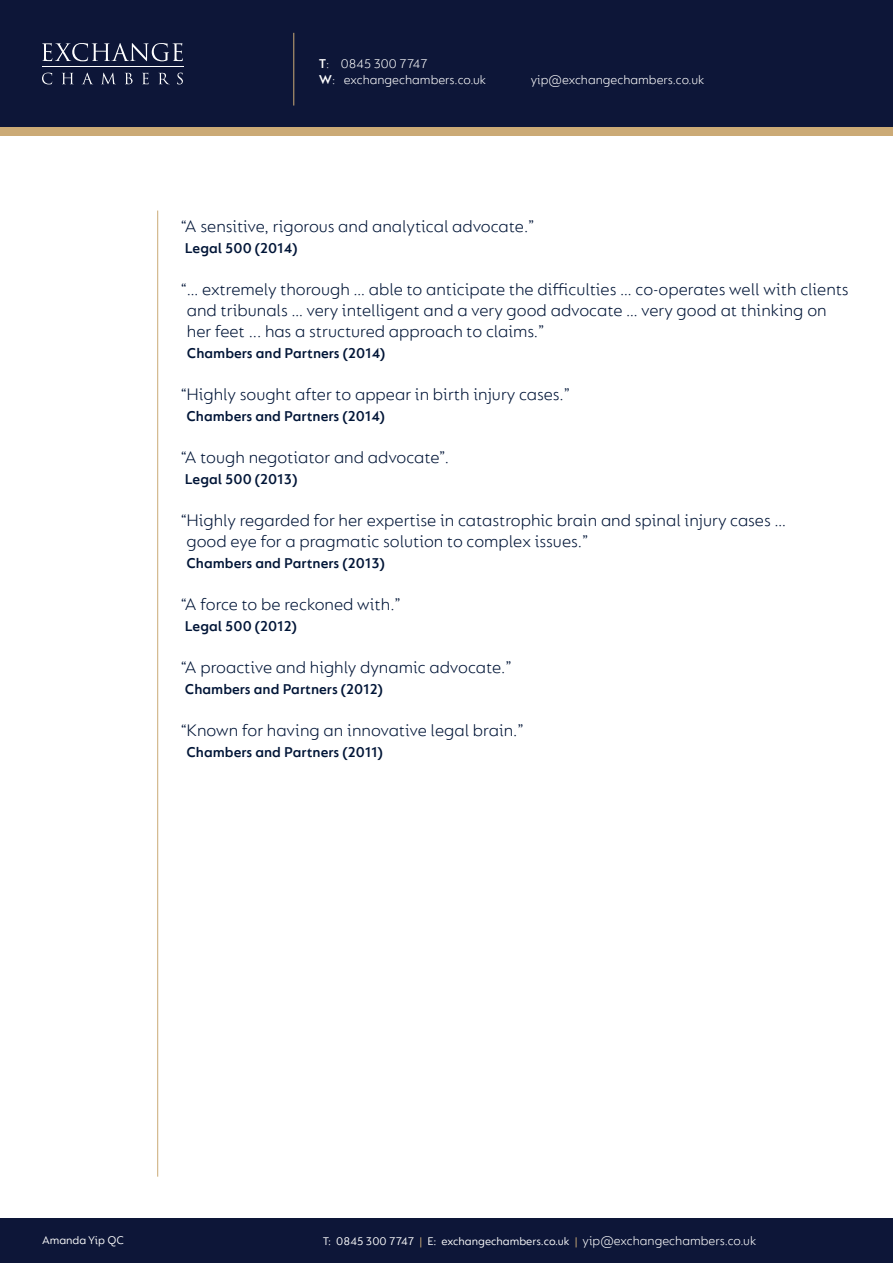
<style>
.page{position:relative;width:893px;height:1263px;background:#fff}
.page>*{position:absolute;margin:0;border:0;box-sizing:border-box;transform-origin:0 0}
.t1{font:300 18px/21px "FS Lucas";color:#001537}
.t2{font:600 15px "FS Lucas";color:#001537}
.t3{font:300 13.5px/16.2px "FS Lucas";color:#fff}
.t4{font:12px "FS Lucas";color:#fff}
.s1{font-weight:600}
.s2{color:#cbaa76}
.s3{font-weight:300;font-size:13.5px}
</style>
<div class="page">
<div style="left:0;top:64px;width:893px;height:72px;background:#cbaa76"></div>
<div style="left:0;top:0;width:893px;height:127px;background:#0d1638"></div>
<div style="left:0;top:1219px;width:893px;height:44px;background:#0d1638"></div>
<hr style="left:42px;top:67px;width:142px;height:1px;background:#fff">
<svg style="left:42px;top:43px;width:141px;height:18px"></svg>
<svg style="left:42px;top:73px;width:10px;height:11px"></svg>
<svg style="left:62px;top:73px;width:11px;height:11px"></svg>
<svg style="left:82px;top:73px;width:11px;height:11px"></svg>
<svg style="left:102px;top:73px;width:13px;height:11px"></svg>
<svg style="left:125px;top:73px;width:8px;height:11px"></svg>
<svg style="left:142px;top:73px;width:7px;height:11px"></svg>
<svg style="left:159px;top:73px;width:10px;height:11px"></svg>
<svg style="left:177px;top:73px;width:6px;height:11px"></svg>
<hr style="left:293px;top:33px;width:1px;height:73px;background:#cbaa76">
<hr style="left:157px;top:211px;width:1px;height:966px;background:#cbaa76">
<p class="t3" style="left:319px;top:55px;width:169px"><span class="s1">T</span>: 0845 300 7747<br><span class="s1">W</span>: exchangechambers.co.uk</p>
<p class="t3" style="left:531px;top:71px;width:175px">yip@exchangechambers.co.uk</p>
<p class="t1" style="left:180px;top:215px;width:356px">“A sensitive, rigorous and analytical advocate.”</p>
<p class="t2" style="left:185px;top:239px;width:114px">Legal 500 (2014)</p>
<p class="t1" style="left:187px;top:278px;width:663px;text-indent:-7px">“… extremely thorough … able to anticipate the difficulties … co-operates well with clients and tribunals … very intelligent and a very good advocate … very good at thinking on her feet ... has a structured approach to claims.”</p>
<p class="t2" style="left:187px;top:344px;width:200px">Chambers and Partners (2014)</p>
<p class="t1" style="left:180px;top:383px;width:391px">“Highly sought after to appear in birth injury cases.”</p>
<p class="t2" style="left:186px;top:407px;width:200px">Chambers and Partners (2014)</p>
<p class="t1" style="left:180px;top:446px;width:270px">“A tough negotiator and advocate”.</p>
<p class="t2" style="left:185px;top:470px;width:114px">Legal 500 (2013)</p>
<p class="t1" style="left:186px;top:509px;width:601px;text-indent:-6px">“Highly regarded for her expertise in catastrophic brain and spinal injury cases … good eye for a pragmatic solution to complex issues.”</p>
<p class="t2" style="left:186px;top:554px;width:200px">Chambers and Partners (2013)</p>
<p class="t1" style="left:180px;top:593px;width:222px">“A force to be reckoned with.”</p>
<p class="t2" style="left:185px;top:617px;width:113px">Legal 500 (2012)</p>
<p class="t1" style="left:180px;top:656px;width:333px">“A proactive and highly dynamic advocate.”</p>
<p class="t2" style="left:185px;top:680px;width:199px">Chambers and Partners (2012)</p>
<p class="t1" style="left:180px;top:719px;width:345px">“Known for having an innovative legal brain.”</p>
<p class="t2" style="left:186px;top:743px;width:198px">Chambers and Partners (2011)</p>
<p class="t4" style="left:42px;top:1233px;width:84px">Amanda Yip QC</p>
<p class="t4" style="left:323px;top:1235px;width:435px">T: 0845 300 7747 <span class="s2">|</span> E: exchangechambers.co.uk <span class="s2">|</span> <span class="s3">yip@exchangechambers.co.uk</span></p>
</div>
